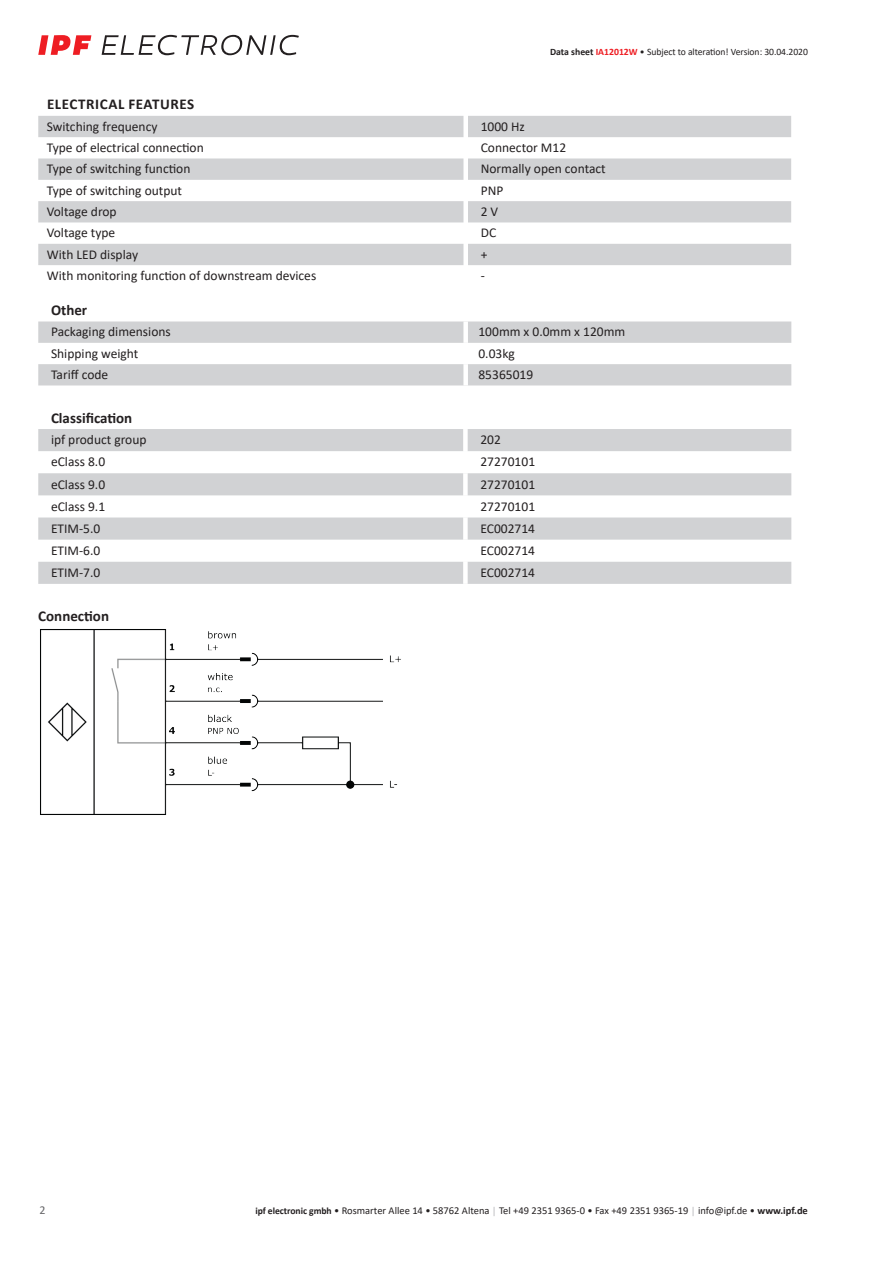
<style>
.page{position:relative;width:893px;height:1263px;background:#fff}
.page>*{position:absolute;margin:0;border:0;box-sizing:border-box;transform-origin:0 0}
.t1{font:700 15px "Calibri";color:#231f20}
.t2{font:700 15px "Calibri";letter-spacing:.04em;color:#231f20}
.t3{font:13.5px "Calibri";color:#231f20}
.t4{font:12px "Calibri";color:#636366}
.t5{font:10.5px "Calibri";color:#231f20}
.t6{font:9.75px "Calibri";letter-spacing:-.005em;color:#231f20}
.s1{font-weight:700}
.s2{font-weight:700;color:#ee1d23}
.s3{font-weight:700;font-size:9.75px}
.s4{font-size:9.75px;color:#a8a9ad}
</style>
<div class="page">
<svg style="left:102px;top:35px;width:197px;height:20px"></svg>
<svg style="left:38px;top:35px;width:53px;height:20px"></svg>
<svg style="left:38px;top:116px;width:753px;height:149px;fill:#d1d2d4"></svg>
<svg style="left:38px;top:321px;width:753px;height:64px;fill:#d1d2d4"></svg>
<div style="left:463px;top:321px;width:5px;height:22px;background:#fff"></div>
<div style="left:463px;top:343px;width:5px;height:21px;background:#fff"></div>
<div style="left:463px;top:364px;width:5px;height:21px;background:#fff"></div>
<svg style="left:38px;top:429px;width:753px;height:155px;fill:#d1d2d4"></svg>
<div style="left:463px;top:429px;width:5px;height:22px;background:#fff"></div>
<div style="left:463px;top:451px;width:5px;height:22px;background:#fff"></div>
<div style="left:463px;top:473px;width:5px;height:22px;background:#fff"></div>
<div style="left:463px;top:495px;width:5px;height:22px;background:#fff"></div>
<div style="left:463px;top:517px;width:5px;height:23px;background:#fff"></div>
<div style="left:463px;top:540px;width:5px;height:22px;background:#fff"></div>
<div style="left:463px;top:562px;width:5px;height:22px;background:#fff"></div>
<img style="left:40px;top:629px;width:361px;height:186px">
<p class="t6" style="left:550px;top:45px;width:259px"><span class="s1">Data sheet</span> <span class="s2">IA12012W</span> • Subject to alteration! Version: 30.04.2020</p>
<p class="t2" style="left:47px;top:94px;width:149px">ELECTRICAL FEATURES</p>
<p class="t3" style="left:47px;top:117px;width:112px">Switching frequency</p>
<p class="t3" style="left:481px;top:117px;width:46px">1000 Hz</p>
<p class="t3" style="left:47px;top:138px;width:159px">Type of electrical connection</p>
<p class="t3" style="left:481px;top:138px;width:87px">Connector M12</p>
<p class="t3" style="left:47px;top:160px;width:145px">Type of switching function</p>
<p class="t3" style="left:481px;top:160px;width:126px">Normally open contact</p>
<p class="t3" style="left:47px;top:181px;width:137px">Type of switching output</p>
<p class="t3" style="left:481px;top:181px;width:24px">PNP</p>
<p class="t3" style="left:47px;top:202px;width:71px">Voltage drop</p>
<p class="t3" style="left:481px;top:202px;width:19px">2V</p>
<p class="t3" style="left:47px;top:224px;width:70px">Voltage type</p>
<p class="t3" style="left:481px;top:224px;width:17px">DC</p>
<p class="t3" style="left:47px;top:245px;width:93px">With LED display</p>
<p class="t3" style="left:481px;top:245px;width:8px">+</p>
<p class="t3" style="left:47px;top:266px;width:271px">With monitoring function of downstream devices</p>
<p class="t3" style="left:481px;top:266px;width:6px">-</p>
<p class="t1" style="left:51px;top:300px;width:38px">Other</p>
<p class="t3" style="left:51px;top:323px;width:121px">Packaging dimensions</p>
<p class="t3" style="left:478px;top:323px;width:148px">100mm x 0.0mm x 120mm</p>
<p class="t3" style="left:51px;top:344px;width:89px">Shipping weight</p>
<p class="t3" style="left:478px;top:344px;width:38px">0.03kg</p>
<p class="t3" style="left:51px;top:365px;width:59px">Tariff code</p>
<p class="t3" style="left:478px;top:365px;width:56px">85365019</p>
<p class="t1" style="left:51px;top:407px;width:83px">Classification</p>
<p class="t3" style="left:51px;top:430px;width:97px">ipf product group</p>
<p class="t3" style="left:480px;top:430px;width:22px">202</p>
<p class="t3" style="left:51px;top:453px;width:56px">eClass 8.0</p>
<p class="t3" style="left:480px;top:453px;width:56px">27270101</p>
<p class="t3" style="left:51px;top:475px;width:56px">eClass 9.0</p>
<p class="t3" style="left:480px;top:475px;width:56px">27270101</p>
<p class="t3" style="left:51px;top:497px;width:56px">eClass 9.1</p>
<p class="t3" style="left:480px;top:497px;width:56px">27270101</p>
<p class="t3" style="left:51px;top:519px;width:51px">ETIM-5.0</p>
<p class="t3" style="left:480px;top:519px;width:56px">EC002714</p>
<p class="t3" style="left:51px;top:541px;width:51px">ETIM-6.0</p>
<p class="t3" style="left:480px;top:541px;width:56px">EC002714</p>
<p class="t3" style="left:51px;top:563px;width:51px">ETIM-7.0</p>
<p class="t3" style="left:480px;top:563px;width:56px">EC002714</p>
<p class="t1" style="left:38px;top:605px;width:72px">Connection</p>
<p class="t4" style="left:39px;top:1201px;width:8px">2</p>
<p class="t5" style="left:255px;top:1203px;width:554px"><span class="s3">ipf electronic gmbh</span> • Rosmarter Allee 14 • 58762 Altena <span class="s4">│</span> Tel +49 2351 9365-0 • Fax +49 2351 9365-19 <span class="s4">│</span> info@ipf.de • <span class="s1">www.ipf.de</span></p>
</div>
